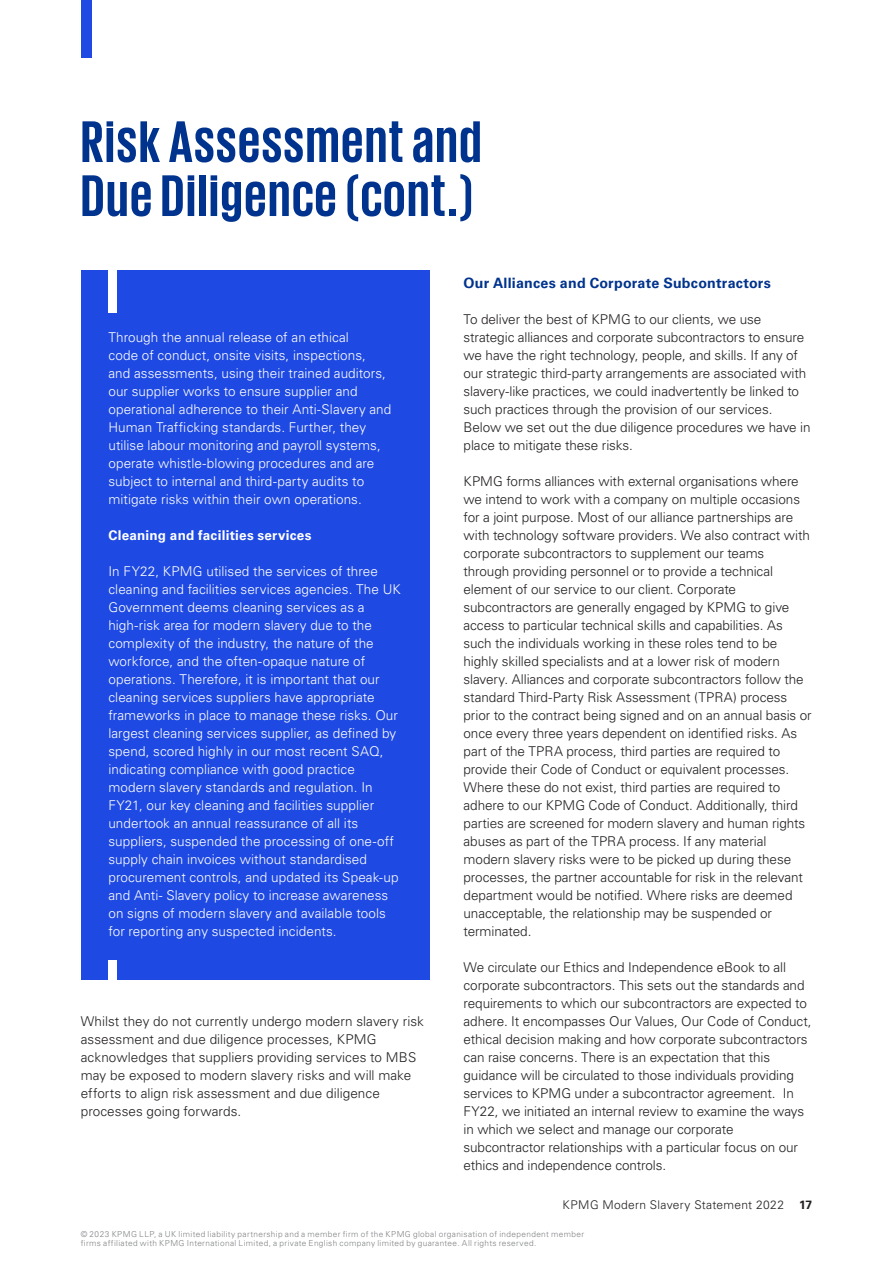
<style>
.page{position:relative;width:893px;height:1263px;background:#fff}
.page>*{position:absolute;margin:0;border:0;box-sizing:border-box;transform-origin:0 0}
.t1{font:700 60px/54px "KPMG";letter-spacing:.025em;color:#00338d}
.t2{font:700 14.25px "Univers LT Std";letter-spacing:.015em;color:#00338d}
.t3{font:300 13.5px/18px "Univers LT Std";letter-spacing:-.005em;color:#231f20}
.t4{font:300 13.5px/18px "Univers LT Std";letter-spacing:.005em;color:#fff}
.t5{font:700 13.5px "Univers LT Std";letter-spacing:.02em;color:#fff}
.t6{font:300 12px "Univers LT Std";letter-spacing:.03em;color:#231f20}
.t7{font:300 8.25px/9px "Univers LT Std";letter-spacing:.045em;color:#808285}
.s1{font-weight:700}
</style>
<div class="page">
<div style="left:81px;top:270px;width:348px;height:709px;background:#1e49e2"></div>
<div style="left:108px;top:270px;width:8px;height:43px;background:#fff"></div>
<div style="left:108px;top:960px;width:9px;height:20px;background:#fff"></div>
<div style="left:81px;top:0;width:10px;height:57px;background:#1e49e2"></div>
<h1 class="t1" style="left:81px;top:113px;width:402px">Risk Assessment and<br>Due Diligence (cont.)</h1>
<p class="t2" style="left:463px;top:275px;width:309px">Our Alliances and Corporate Subcontractors</p>
<p class="t3" style="left:463px;top:310px;width:349px">To deliver the best of KPMG to our clients, we use strategic alliances and corporate subcontractors to ensure we have the right technology, people, and skills. If any of our strategic third-party arrangements are associated with slavery-like practices, we could inadvertently be linked to such practices through the provision of our services.<br>Below we set out the due diligence procedures we have in place to mitigate these risks.</p>
<p class="t3" style="left:463px;top:472px;width:350px">KPMG forms alliances with external organisations where we intend to work with a company on multiple occasions for a joint purpose. Most of our alliance partnerships are with technology software providers. We also contract with corporate subcontractors to supplement our teams through providing personnel or to provide a technical element of our service to our client. Corporate subcontractors are generally engaged by KPMG to give access to particular technical skills and capabilities. As such the individuals working in these roles tend to be highly skilled specialists and at a lower risk of modern slavery. Alliances and corporate subcontractors follow the standard Third-Party Risk Assessment (TPRA) process prior to the contract being signed and on an annual basis or once every three years dependent on identified risks. As part of the TPRA process, third parties are required to provide their Code of Conduct or equivalent processes.<br>Where these do not exist, third parties are required to adhere to our KPMG Code of Conduct. Additionally, third parties are screened for modern slavery and human rights abuses as part of the TPRA process. If any material modern slavery risks were to be picked up during these processes, the partner accountable for risk in the relevant department would be notified. Where risks are deemed unacceptable, the relationship may be suspended or terminated.</p>
<p class="t3" style="left:463px;top:958px;width:350px">We circulate our Ethics and Independence eBook to all corporate subcontractors. This sets out the standards and requirements to which our subcontractors are expected to adhere. It encompasses Our Values, Our Code of Conduct, ethical decision making and how corporate subcontractors can raise concerns. There is an expectation that this guidance will be circulated to those individuals providing services to KPMG under a subcontractor agreement. In FY22, we initiated an internal review to examine the ways in which we select and manage our corporate subcontractor relationships with a particular focus on our ethics and independence controls.</p>
<p class="t6" style="left:563px;top:1197px;width:251px">KPMG Modern Slavery Statement 2022 <span class="s1">17</span></p>
<p class="t7" style="left:81px;top:1229px;width:505px">© 2023 KPMG LLP, a UK limited liability partnership and a member firm of the KPMG global organisation of independent member firms affiliated with KPMG International Limited, a private English company limited by guarantee. All rights reserved.</p>
<p class="t4" style="left:108px;top:328px;width:284px">Through the annual release of an ethical<br>code of conduct, onsite visits, inspections,<br>and assessments, using their trained auditors, our supplier works to ensure supplier and operational adherence to their Anti-Slavery and Human Trafficking standards. Further, they utilise labour monitoring and payroll systems, operate whistle-blowing procedures and are subject to internal and third-party audits to mitigate risks within their own operations.</p>
<p class="t5" style="left:108px;top:527px;width:205px">Cleaning and facilities services</p>
<p class="t4" style="left:108px;top:562px;width:294px">In FY22, KPMG utilised the services of three cleaning and facilities services agencies. The UK Government deems cleaning services as a high-risk area for modern slavery due to the complexity of the industry, the nature of the workforce, and the often-opaque nature of operations. Therefore, it is important that our cleaning services suppliers have appropriate frameworks in place to manage these risks. Our largest cleaning services supplier, as defined by spend, scored highly in our most recent SAQ, indicating compliance with good practice modern slavery standards and regulation. In FY21, our key cleaning and facilities supplier undertook an annual reassurance of all its suppliers, suspended the processing of one-off supply chain invoices without standardised procurement controls, and updated its Speak-up and Anti- Slavery policy to increase awareness on signs of modern slavery and available tools for reporting any suspected incidents.</p>
<p class="t3" style="left:81px;top:1012px;width:345px">Whilst they do not currently undergo modern slavery risk assessment and due diligence processes, KPMG acknowledges that suppliers providing services to MBS may be exposed to modern slavery risks and will make efforts to align risk assessment and due diligence processes going forwards.</p>
</div>
